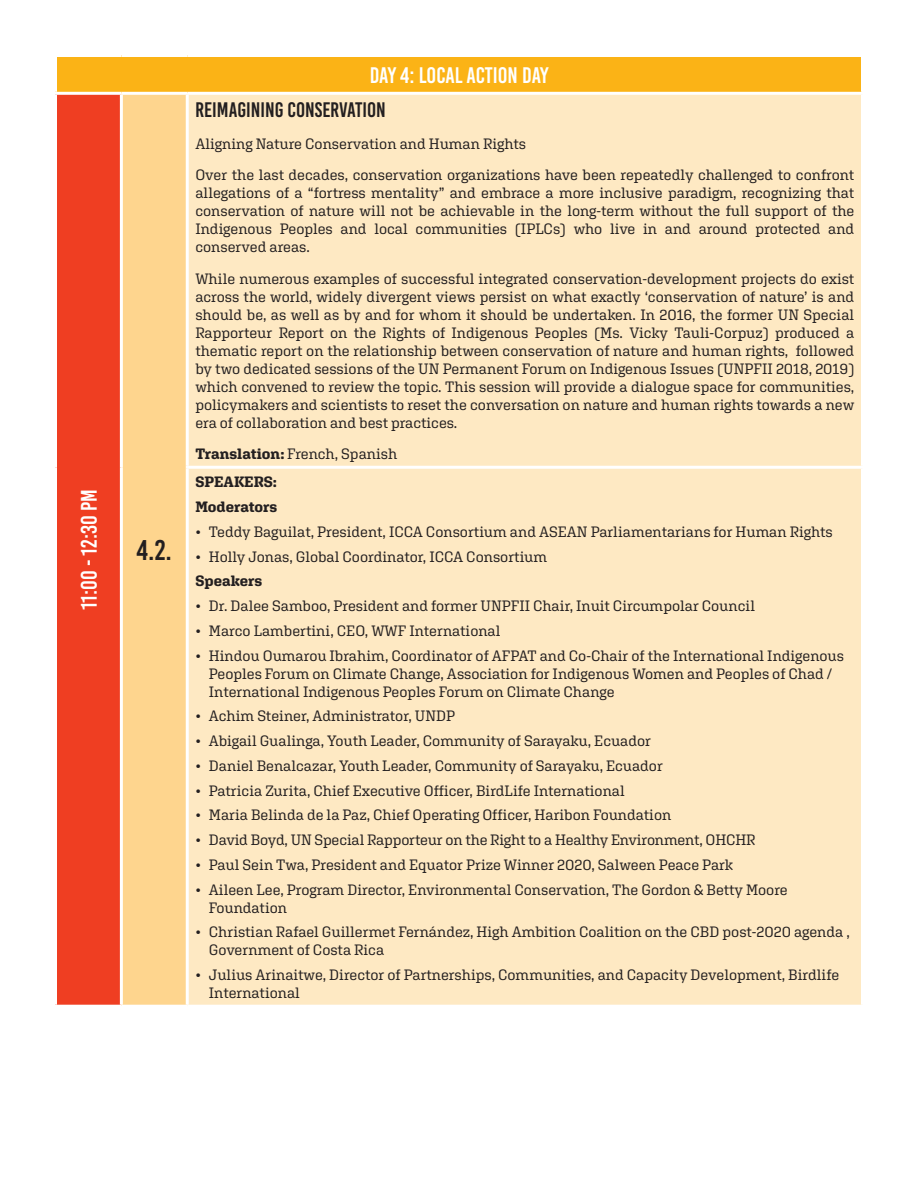
<style>
.page{position:relative;width:918px;height:1188px;background:#fff}
.page>*{position:absolute;margin:0;border:0;box-sizing:border-box;transform-origin:0 0}
.Numbers{font:28.5px "Bebas Kai";color:#231f20}
.t1{font:22.5px "Bebas Kai";color:#fff}
.heading{font:21px "Bebas Kai";color:#231f20}
.Body_Text{font:15px/18px "Aglet Slab";color:#231f20}
.Body_Text-2{font:700 15px "Aglet Slab";color:#231f20}
.s1{font-weight:700}
</style>
<div class="page">
<div style="left:56px;top:56px;width:806px;height:37px;background:#fbb316"></div>
<div style="left:56px;top:93px;width:65px;height:913px;background:#ef3e22"></div>
<div style="left:121px;top:93px;width:66px;height:913px;background:#fed58e"></div>
<div style="left:189px;top:95px;width:672px;height:910px;background:#fee9c3"></div>
<hr style="left:54px;top:54px;width:67px;height:3px;background:#fff">
<hr style="left:54px;top:57px;width:3px;height:35px;background:#fff">
<hr style="left:121px;top:54px;width:66px;height:3px;background:#fff">
<hr style="left:187px;top:54px;width:677px;height:3px;background:#fff">
<hr style="left:861px;top:57px;width:3px;height:35px;background:#fff">
<hr style="left:54px;top:92px;width:67px;height:3px;background:#fff">
<hr style="left:54px;top:95px;width:3px;height:372px;background:#fff">
<hr style="left:121px;top:92px;width:66px;height:3px;background:#fff">
<hr style="left:120px;top:95px;width:3px;height:372px;background:#fff">
<hr style="left:187px;top:92px;width:677px;height:3px;background:#fff">
<hr style="left:186px;top:95px;width:3px;height:371px;background:#fff">
<hr style="left:54px;top:467px;width:3px;height:538px;background:#fff">
<hr style="left:120px;top:467px;width:3px;height:538px;background:#fff">
<hr style="left:186px;top:466px;width:678px;height:3px;background:#fff">
<hr style="left:186px;top:469px;width:3px;height:536px;background:#fff">
<hr style="left:54px;top:1005px;width:67px;height:3px;background:#fff">
<hr style="left:121px;top:1005px;width:66px;height:3px;background:#fff">
<p class="t1" style="left:77px;top:610px;width:122px;rotate:-90deg">11:00 - 12:30 PM</p>
<p class="Numbers" style="left:137px;top:535px;width:37px">4.2.</p>
<p class="t1" style="left:370px;top:63px;width:180px">DAY 4: LOCAL ACTION DAY</p>
<p class="heading" style="left:195px;top:99px;width:192px">REIMAGINING CONSERVATION</p>
<p class="Body_Text" style="left:195px;top:134px;width:332px">Aligning Nature Conservation and Human Rights</p>
<p class="Body_Text" style="left:195px;top:166px;width:661px;text-align:justify">Over the last decades, conservation organizations have been repeatedly challenged to confront allegations of a “fortress mentality” and embrace a more inclusive paradigm, recognizing that conservation of nature will not be achievable in the long-term without the full support of the Indigenous Peoples and local communities (IPLCs) who live in and around protected and conserved areas.</p>
<p class="Body_Text" style="left:195px;top:269px;width:661px;text-align:justify">While numerous examples of successful integrated conservation-development projects do exist across the world, widely divergent views persist on what exactly ‘conservation of nature’ is and should be, as well as by and for whom it should be undertaken. In 2016, the former UN Special Rapporteur Report on the Rights of Indigenous Peoples (Ms. Vicky Tauli-Corpuz) produced a thematic report on the relationship between conservation of nature and human rights, followed by two dedicated sessions of the UN Permanent Forum on Indigenous Issues (UNPFII 2018, 2019) which convened to review the topic. This session will provide a dialogue space for communities, policymakers and scientists to reset the conversation on nature and human rights towards a new era of collaboration and best practices.</p>
<p class="Body_Text" style="left:195px;top:445px;width:204px"><span class="s1">Translation:</span> French, Spanish</p>
<p class="Body_Text-2" style="left:195px;top:473px;width:83px">SPEAKERS:</p>
<p class="Body_Text-2" style="left:195px;top:498px;width:84px">Moderators</p>
<p class="Body_Text" style="left:195px;top:522px;width:639px">• Teddy Baguilat, President, ICCA Consortium and ASEAN Parliamentarians for Human Rights</p>
<p class="Body_Text" style="left:195px;top:547px;width:353px">• Holly Jonas, Global Coordinator, ICCA Consortium</p>
<p class="Body_Text-2" style="left:195px;top:572px;width:68px">Speakers</p>
<p class="Body_Text" style="left:195px;top:597px;width:561px">• Dr. Dalee Samboo, President and former UNPFII Chair, Inuit Circumpolar Council</p>
<p class="Body_Text" style="left:195px;top:621px;width:307px">• Marco Lambertini, CEO, WWF International</p>
<p class="Body_Text" style="left:209px;top:646px;width:637px;text-indent:-14px">• Hindou Oumarou Ibrahim, Coordinator of AFPAT and Co-Chair of the International Indigenous<br>Peoples Forum on Climate Change, Association for Indigenous Women and Peoples of Chad /<br>International Indigenous Peoples Forum on Climate Change</p>
<p class="Body_Text" style="left:195px;top:707px;width:262px">• Achim Steiner, Administrator, UNDP</p>
<p class="Body_Text" style="left:195px;top:732px;width:457px">• Abigail Gualinga, Youth Leader, Community of Sarayaku, Ecuador</p>
<p class="Body_Text" style="left:195px;top:756px;width:469px">• Daniel Benalcazar, Youth Leader, Community of Sarayaku, Ecuador</p>
<p class="Body_Text" style="left:195px;top:781px;width:431px">• Patricia Zurita, Chief Executive Officer, BirdLife International</p>
<p class="Body_Text" style="left:195px;top:806px;width:478px">• Maria Belinda de la Paz, Chief Operating Officer, Haribon Foundation</p>
<p class="Body_Text" style="left:195px;top:831px;width:562px">• David Boyd, UN Special Rapporteur on the Right to a Healthy Environment, OHCHR</p>
<p class="Body_Text" style="left:195px;top:855px;width:539px">• Paul Sein Twa, President and Equator Prize Winner 2020, Salween Peace Park</p>
<p class="Body_Text" style="left:209px;top:880px;width:580px;text-indent:-14px">• Aileen Lee, Program Director, Environmental Conservation, The Gordon &amp; Betty Moore<br>Foundation</p>
<p class="Body_Text" style="left:209px;top:923px;width:642px;text-indent:-14px">• Christian Rafael Guillermet Fernández, High Ambition Coalition on the CBD post-2020 agenda ,<br>Government of Costa Rica</p>
<p class="Body_Text" style="left:209px;top:966px;width:632px;text-indent:-14px">• Julius Arinaitwe, Director of Partnerships, Communities, and Capacity Development, Birdlife<br>International</p>
</div>
